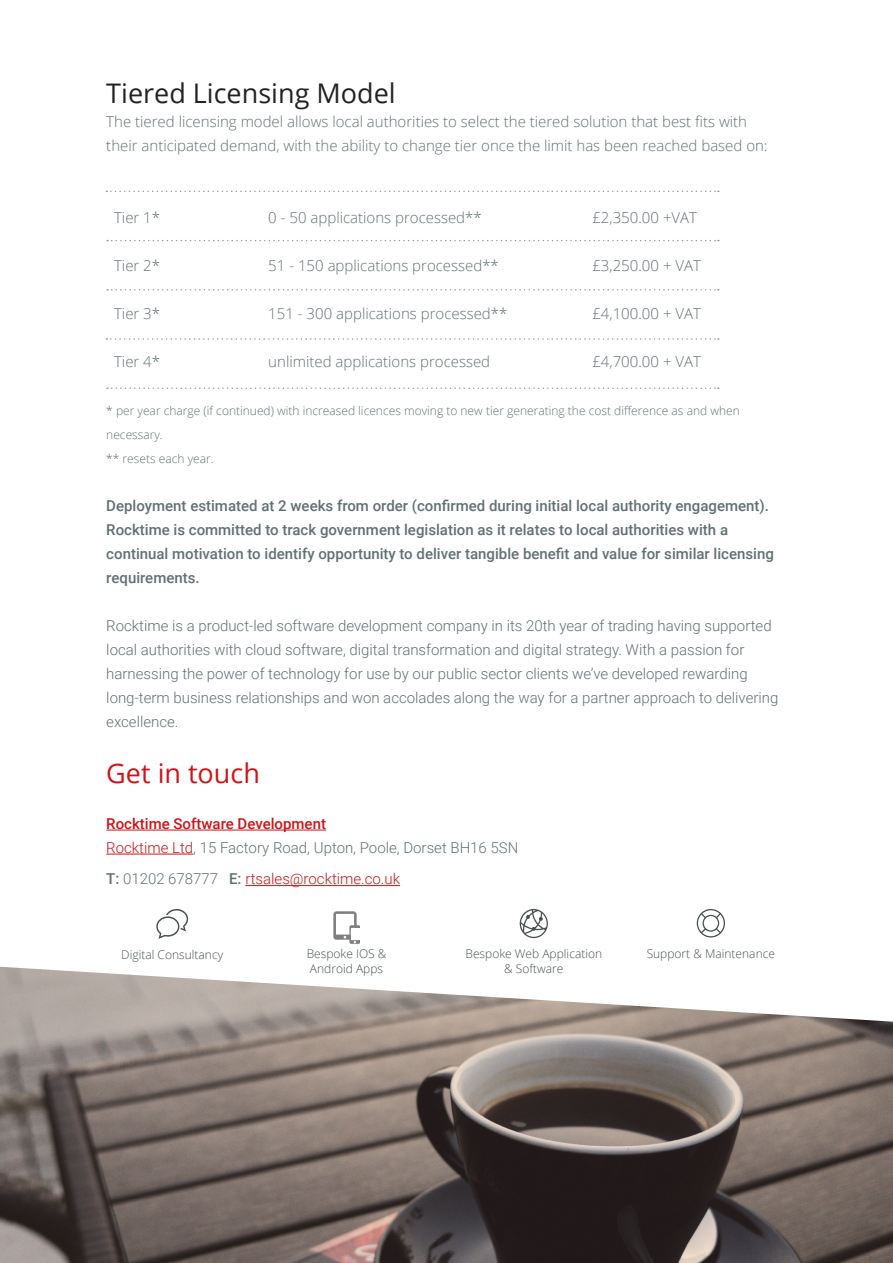
<style>
.page{position:relative;width:893px;height:1263px;background:#fff}
.page>*{position:absolute;margin:0;border:0;box-sizing:border-box;transform-origin:0 0}
.t1{font:27px "Open Sans";color:#242220}
.t2{font:27px "Open Sans";color:#cf1417}
.t3{font:300 15px/24px "Roboto";color:#637073}
.t4{font:300 15px/24px "Open Sans";color:#637073}
.t5{font:500 15px/24px "Roboto";color:#637073}
.t6{font:300 15px "Roboto";color:#cf1417}
.t7{font:300 12px/24px "Open Sans";color:#637073}
.t8{font:300 12px/14.4px "Open Sans";color:#485150;text-align:center}
.s1{font-weight:500;color:#cf1417}
.s2{color:#cf1417}
.s3{font-weight:500;color:#637073}
.s4{color:#637073}
</style>
<div class="page">
<hr style="left:106px;top:830px;width:220px;height:1px;background:#cf1417">
<hr style="left:106px;top:854px;width:87px;height:1px;background:#cf1417">
<hr style="left:245px;top:885px;width:155px;height:1px;background:#cf1417">
<img style="left:0;top:967px;width:893px;height:296px">
<svg style="left:106px;top:191px;width:613px;height:1px"></svg>
<svg style="left:156px;top:909px;width:32px;height:30px"></svg>
<svg style="left:520px;top:909px;width:28px;height:29px"></svg>
<svg style="left:697px;top:909px;width:28px;height:28px"></svg>
<svg style="left:333px;top:911px;width:27px;height:32px"></svg>
<div style="left:351px;top:928px;width:8px;height:12px;background:#fff"></div>
<svg style="left:107px;top:240px;width:612px;height:1px"></svg>
<svg style="left:107px;top:289px;width:612px;height:2px"></svg>
<svg style="left:106px;top:338px;width:613px;height:2px"></svg>
<svg style="left:107px;top:387px;width:612px;height:2px"></svg>
<h1 class="t1" style="left:106px;top:75px;width:291px">Tiered Licensing Model</h1>
<p class="t4" style="left:106px;top:109px;width:663px">The tiered licensing model allows local authorities to select the tiered solution that best fits with their anticipated demand, with the ability to change tier once the limit has been reached based on:</p>
<p class="t4" style="left:114px;top:205px;width:48px">Tier 1*</p>
<p class="t4" style="left:268px;top:205px;width:215px">0 - 50 applications processed**</p>
<p class="t4" style="left:592px;top:205px;width:106px">£2,350.00 +VAT</p>
<p class="t4" style="left:114px;top:253px;width:48px">Tier 2*</p>
<p class="t4" style="left:268px;top:253px;width:232px">51 - 150 applications processed**</p>
<p class="t4" style="left:592px;top:253px;width:110px">£3,250.00 + VAT</p>
<p class="t4" style="left:114px;top:301px;width:48px">Tier 3*</p>
<p class="t4" style="left:268px;top:301px;width:241px">151 - 300 applications processed**</p>
<p class="t4" style="left:592px;top:301px;width:110px">£4,100.00 + VAT</p>
<p class="t4" style="left:114px;top:349px;width:48px">Tier 4*</p>
<p class="t4" style="left:268px;top:349px;width:223px">unlimited applications processed</p>
<p class="t4" style="left:592px;top:349px;width:110px">£4,700.00 + VAT</p>
<p class="t7" style="left:106px;top:398px;width:635px">* per year charge (if continued) with increased licences moving to new tier generating the cost difference as and when necessary.<br>** resets each year.</p>
<p class="t5" style="left:106px;top:493px;width:669px">Deployment estimated at 2 weeks from order (confirmed during initial local authority engagement).<br>Rocktime is committed to track government legislation as it relates to local authorities with a continual motivation to identify opportunity to deliver tangible benefit and value for similar licensing requirements.</p>
<p class="t3" style="left:106px;top:613px;width:674px">Rocktime is a product-led software development company in its 20th year of trading having supported local authorities with cloud software, digital transformation and digital strategy. With a passion for harnessing the power of technology for use by our public sector clients we’ve developed rewarding long-term business relationships and won accolades along the way for a partner approach to delivering excellence.</p>
<h1 class="t2" style="left:106px;top:755px;width:155px">Get in touch</h1>
<p class="t3" style="left:106px;top:811px;width:414px"><span class="s1">Rocktime Software Development<br></span><span class="s2">Rocktime Ltd</span>, 15 Factory Road, Upton, Poole, Dorset BH16 5SN</p>
<p class="t6" style="left:106px;top:869px;width:295px"><span class="s3">T:</span> <span class="s4">01202 678777</span> <span class="s3">E:</span> rtsales@rocktime.co.uk</p>
<p class="t8" style="left:121px;top:947px;width:103px">Digital Consultancy</p>
<p class="t8" style="left:465px;top:946px;width:138px">Bespoke Web Application &amp; Software</p>
<p class="t8" style="left:307px;top:946px;width:81px">Bespoke IOS &amp;</p>
<p class="t8" style="left:647px;top:946px;width:130px">Support &amp; Maintenance</p>
<p class="t8" style="left:310px;top:961px;width:75px">Android Apps</p>
</div>
